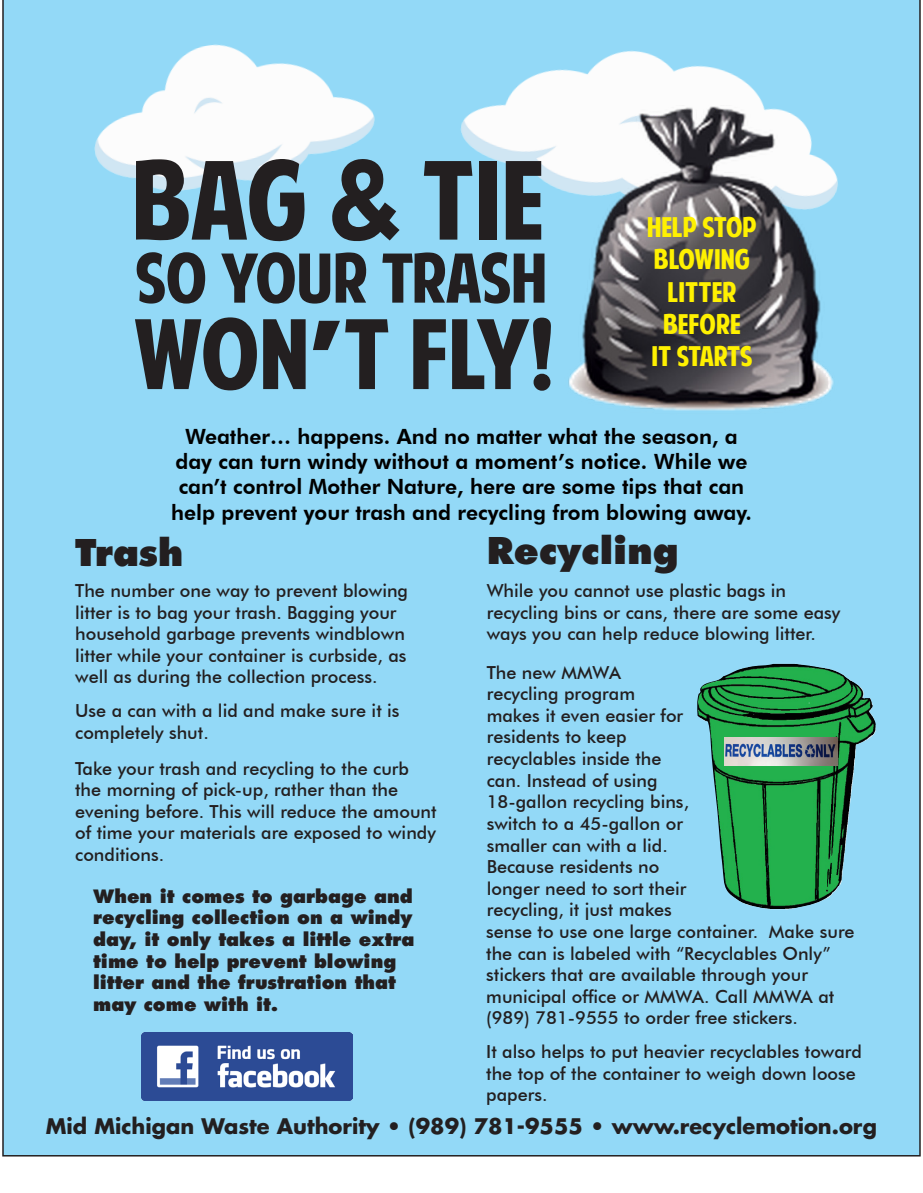
<style>
.page{position:relative;width:923px;height:1193px;background:#fff}
.page>*{position:absolute;margin:0;border:0;box-sizing:border-box;transform-origin:0 0}
.t1{font:108px "American Purpose";letter-spacing:-.005em;color:#231f20}
.t2{font:96px "American Purpose";letter-spacing:-.01em;color:#231f20}
.t3{font:67.5px "American Purpose";letter-spacing:-.01em;color:#231f20}
.t4{font:800 36px "Futura LT";color:#231f20}
.t5{font:27px/32.4px "American Purpose";color:#fff101;text-align:center}
.t6{font:800 21px/25.2px "Futura BT";color:#000;text-align:center}
.t7{font:700 21px "Futura LT";color:#231f20}
.t8{font:500 18px/21.6px "Futura BT";color:#231f20}
.t9{font:800 18px/21.6px "Futura LT";color:#231f20}
.s1{font-family:"Antique Olive Compact"}
</style>
<div class="page">
<div style="left:2px;top:0;width:918px;height:1156px;background:#93d9f7"></div>
<img style="left:80px;top:20px;width:306px;height:192px">
<img style="left:449px;top:20px;width:408px;height:221px">
<img style="left:142px;top:1032px;width:210px;height:68px">
<img style="left:696px;top:664px;width:179px;height:246px">
<img style="left:724px;top:738px;width:113px;height:28px">
<img style="left:540px;top:105px;width:326px;height:322px">
<p class="t1" style="left:132px;top:158px;width:414px">BAG &amp; TIE</p>
<p class="t3" style="left:135px;top:251px;width:413px">SO YOUR TRASH</p>
<p class="t2" style="left:133px;top:316px;width:421px">WON<span class="s1">’</span>T FLY!</p>
<p class="t5" style="left:647px;top:212px;width:111px">HELP STOP<br>BLOWING<br>LITTER</p>
<p class="t5" style="left:651px;top:310px;width:103px">BEFORE<br>IT STARTS</p>
<p class="t6" style="left:171px;top:424px;width:582px">Weather… happens. And no matter what the season, a day can turn windy without a moment’s notice. While we can’t control Mother Nature, here are some tips that can help prevent your trash and recycling from blowing away.</p>
<p class="t4" style="left:75px;top:530px;width:110px">Trash</p>
<p class="t8" style="left:75px;top:579px;width:334px">The number one way to prevent blowing litter is to bag your trash. Bagging your household garbage prevents windblown litter while your container is curbside, as well as during the collection process.</p>
<p class="t8" style="left:75px;top:699px;width:326px">Use a can with a lid and make sure it is completely shut.</p>
<p class="t8" style="left:75px;top:757px;width:363px">Take your trash and recycling to the curb the morning of pick-up, rather than the evening before. This will reduce the amount of time your materials are exposed to windy conditions.</p>
<p class="t4" style="left:486px;top:528px;width:193px">Recycling</p>
<p class="t8" style="left:486px;top:579px;width:355px">While you cannot use plastic bags in recycling bins or cans, there are some easy ways you can help reduce blowing litter.</p>
<p class="t8" style="left:486px;top:661px;width:370px">The new MMWA<br>recycling program<br>makes it even easier for<br>residents to keep<br>recyclables inside the<br>can. Instead of using<br>18-gallon recycling bins,<br>switch to a 45-gallon or<br>smaller can with a lid.<br>Because residents no<br>longer need to sort their<br>recycling, it just makes<br>sense to use one large container. Make sure the can is labeled with “Recyclables Only” stickers that are available through your municipal office or MMWA. Call MMWA at (989) 781-9555 to order free stickers.</p>
<p class="t8" style="left:486px;top:1040px;width:377px">It also helps to put heavier recyclables toward the top of the container to weigh down loose papers.</p>
<p class="t9" style="left:93px;top:885px;width:323px">When it comes to garbage and recycling collection on a windy day, it only takes a little extra time to help prevent blowing litter and the frustration that may come with it.</p>
<p class="t7" style="left:46px;top:1112px;width:832px">Mid Michigan Waste Authority • (989) 781-9555 • www.recyclemotion.org</p>
</div>
